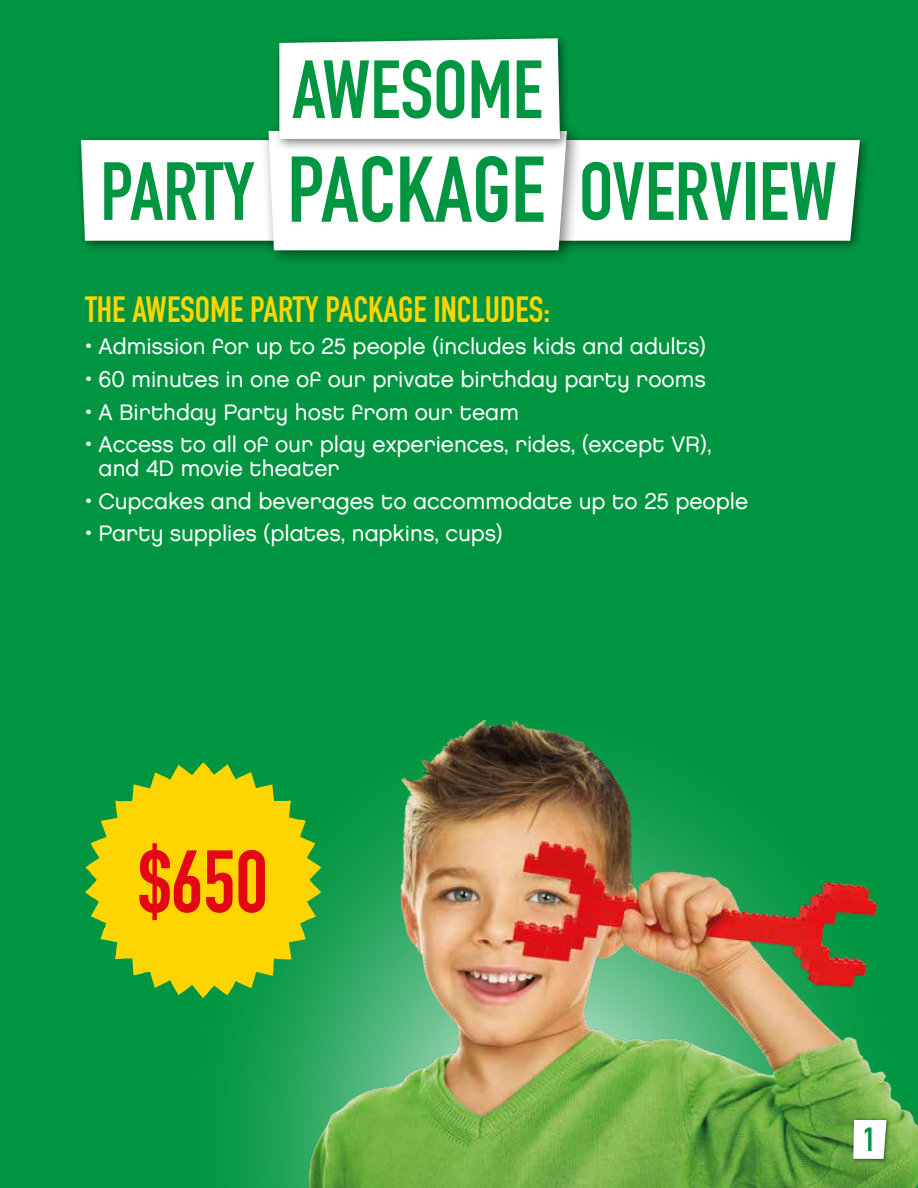
<style>
.page{position:relative;width:918px;height:1188px;background:#009641}
.page>*{position:absolute;margin:0;border:0;box-sizing:border-box;transform-origin:0 0}
.t1{font:700 87px "DIN Condensed";color:#e30613}
.t2{font:700 81px "DIN Condensed";color:#009641}
.t3{font:700 36px "DIN Condensed";color:#ffd500}
.t4{font:700 33px "DIN Condensed";color:#009641}
.t5{font:22.5px/24px "Chalet London Nineteen Eighty";color:#fff}
.s1{font-size:91.65px}
</style>
<div class="page">
<svg style="left:231px;top:998px;width:47px;height:190px;fill:#119d4d"></svg>
<img style="left:278px;top:719px;width:640px;height:469px">
<svg style="left:85px;top:761px;width:236px;height:237px;fill:#ffd500"></svg>
<div style="left:851px;top:1118px;width:40px;height:46px;background:#000;opacity:.5"></div>
<svg style="left:853px;top:1120px;width:34px;height:39px"></svg>
<div style="left:506px;top:134px;width:365px;height:119px;background:#000;opacity:.5"></div>
<div style="left:260px;top:122px;width:323px;height:145px;background:#000;opacity:.5"></div>
<svg style="left:81px;top:38px;width:779px;height:212px"></svg>
<h2 class="t2" style="left:292px;top:35px;width:252px">AWESOME</h2>
<h2 class="t2" style="left:100px;top:137px;width:738px">PARTY <span class="s1">PACKAGE</span> OVERVIEW</h2>
<h3 class="t3" style="left:85px;top:285px;width:467px">THE AWESOME PARTY PACKAGE INCLUDES:</h3>
<p class="t5" style="left:85px;top:335px;width:623px">• Admission for up to 25 people (includes kids and adults)</p>
<p class="t5" style="left:85px;top:367px;width:622px">• 60 minutes in one of our private birthday party rooms</p>
<p class="t5" style="left:85px;top:400px;width:435px">• A Birthday Party host from our team</p>
<p class="t5" style="left:99px;top:432px;width:614px;text-indent:-14px">• Access to all of our play experiences, rides, (except VR), and 4D movie theater</p>
<p class="t5" style="left:85px;top:489px;width:665px">• Cupcakes and beverages to accommodate up to 25 people</p>
<p class="t5" style="left:85px;top:521px;width:419px">• Party supplies (plates, napkins, cups)</p>
<h1 class="t1" style="left:138px;top:823px;width:131px">$650</h1>
<h3 class="t4" style="left:863px;top:1117px;width:14px">1</h3>
</div>
